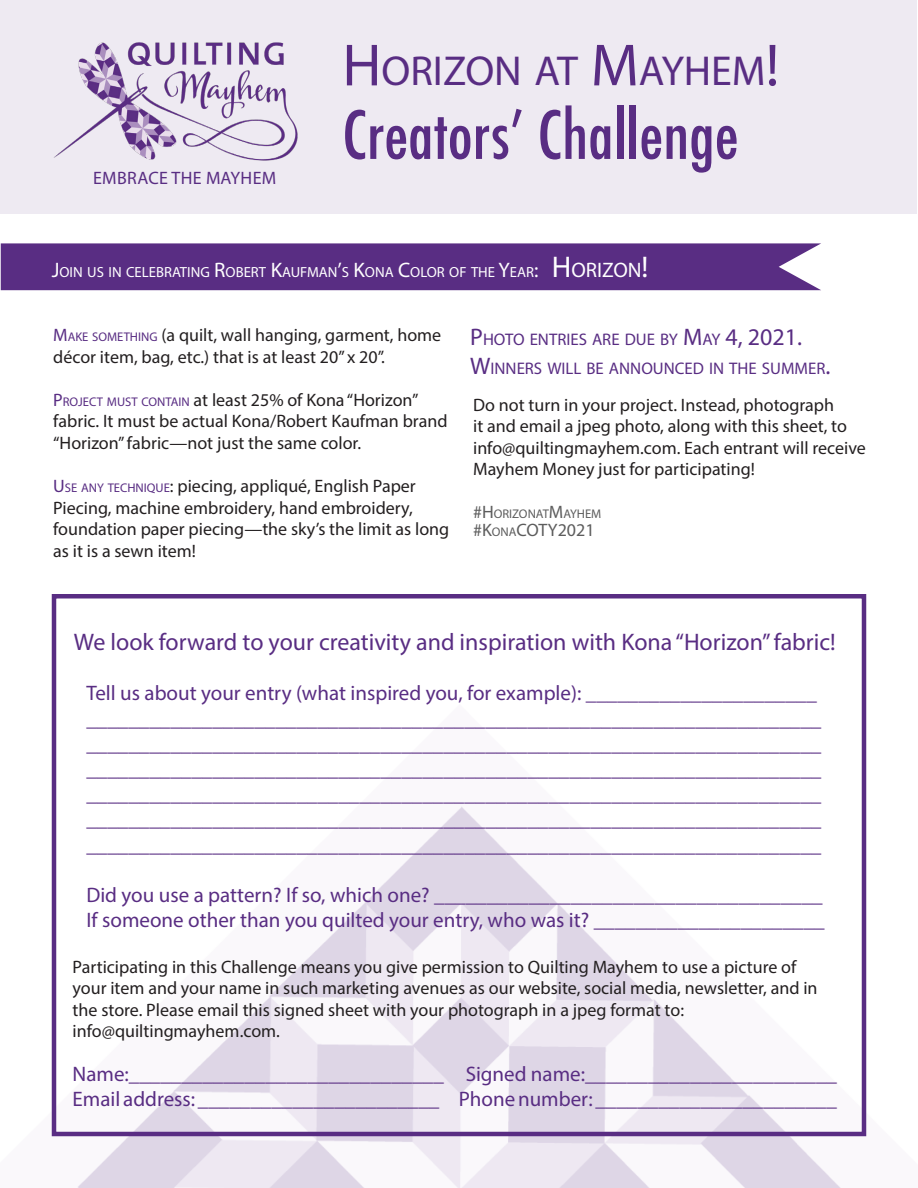
<style>
.page{position:relative;width:918px;height:1188px;background:#fff}
.page>*{position:absolute;margin:0;border:0;box-sizing:border-box;transform-origin:0 0}
.t1{font:500 condensed 64.5px "Futura";color:#592d83}
.t2{font:42px "Myriad Pro";color:#592d83}
.t3{font:24px "Myriad Pro";color:#592d83}
.t4{font:21px "Myriad Pro";color:#592d83}
.t5{font:18px/21.6px "Myriad Pro";color:#231f20}
.t6{font:18px "Myriad Pro";letter-spacing:.02em;color:#592d83}
.t7{font:18px "Myriad Pro";color:#5d5d5d}
.t8{font:16.8px "Myriad Pro";color:#592d83}
.t9{font:14.7px "Myriad Pro";color:#fff}
.t10{font:12.6px "Myriad Pro";color:#5d5d5d}
.s1{font-size:60px}
.s2{font-size:21px}
.s3{font-size:30px}
.s4{color:#592d83}
.s5{font-size:12.6px;color:#592d83}
.s6{font-size:24px}
.s7{font-size:18px}
.s8{font-size:12.6px}
</style>
<div class="page">
<img style="left:51px;top:705px;width:816px;height:483px">
<div style="left:52px;top:594px;width:814px;height:542px;border:4px solid #592d83"></div>
<div style="left:1px;top:1px;width:916px;height:213px;background:#eeeaf2"></div>
<img style="left:54px;top:42px;width:244px;height:119px">
<div style="left:1px;top:243px;width:820px;height:47px;background:#592d83"></div>
<p class="t6" style="left:93px;top:167px;width:185px">EMBRACE THE MAYHEM</p>
<p class="t2" style="left:342px;top:45px;width:439px"><span class="s1">H</span>ORIZON AT <span class="s1">M</span>AYHEM<span class="s1">!</span></p>
<p class="t1" style="left:342px;top:94px;width:398px">Creators’ Challenge</p>
<p class="t9" style="left:52px;top:263px;width:598px"><span class="s2">J</span>OIN US IN CELEBRATING <span class="s2">R</span>OBERT <span class="s2">K</span>AUFMAN<span class="s2">’</span>S <span class="s2">K</span>ONA <span class="s2">C</span>OLOR OF THE <span class="s2">Y</span>EAR<span class="s2">:</span> <span class="s3">H</span><span class="s2">ORIZON</span><span class="s3">!</span></p>
<p class="t5" style="left:53px;top:324px;width:390px"><span class="s4">M</span><span class="s5">AKE SOMETHING</span> (a quilt, wall hanging, garment, home décor item, bag, etc.) that is at least 20” x 20”.</p>
<p class="t5" style="left:53px;top:389px;width:396px"><span class="s4">P</span><span class="s5">ROJECT MUST CONTAIN</span> at least 25% of Kona “Horizon” fabric. It must be actual Kona/Robert Kaufman brand “Horizon” fabric—not just the same color.</p>
<p class="t5" style="left:53px;top:475px;width:398px"><span class="s4">U</span> <span class="s5">SE ANY TECHNIQUE</span>: piecing, appliqué, English Paper Piecing, machine embroidery, hand embroidery, foundation paper piecing—the sky’s the limit as long as it is a sewn item!</p>
<p class="t8" style="left:470px;top:329px;width:333px"><span class="s6">P</span>HOTO ENTRIES ARE DUE BY <span class="s6">M</span>AY <span class="s6">4, 2021.</span></p>
<p class="t8" style="left:470px;top:358px;width:362px"><span class="s6">W</span>INNERS WILL BE ANNOUNCED IN THE SUMMER<span class="s6">.</span></p>
<p class="t5" style="left:473px;top:394px;width:394px">Do not turn in your project. Instead, photograph<br>it and email a jpeg photo, along with this sheet, to info@quiltingmayhem.com. Each entrant will receive Mayhem Money just for participating!</p>
<p class="t10" style="left:473px;top:506px;width:128px"><span class="s7">#H</span>ORIZONAT<span class="s7">M</span>AYHEM</p>
<p class="t7" style="left:473px;top:519px;width:55px">#K<span class="s8">ONA</span>COTY</p>
<p class="t7" style="left:558px;top:519px;width:38px">2021</p>
<p class="t3" style="left:74px;top:627px;width:763px">We look forward to your creativity and inspiration with Kona “Horizon” fabric!</p>
<p class="t4" style="left:86px;top:680px;width:732px">Tell us about your entry (what inspired you, for example): ______________________</p>
<p class="t4" style="left:86px;top:706px;width:736px">______________________________________________________________________</p>
<p class="t4" style="left:86px;top:731px;width:736px">______________________________________________________________________</p>
<p class="t4" style="left:86px;top:756px;width:736px">______________________________________________________________________</p>
<p class="t4" style="left:86px;top:781px;width:736px">______________________________________________________________________</p>
<p class="t4" style="left:86px;top:806px;width:736px">______________________________________________________________________</p>
<p class="t4" style="left:86px;top:832px;width:736px">______________________________________________________________________</p>
<p class="t4" style="left:86px;top:882px;width:738px">Did you use a pattern? If so, which one? _____________________________________</p>
<p class="t4" style="left:86px;top:907px;width:740px">If someone other than you quilted your entry, who was it? ______________________</p>
<p class="t5" style="left:73px;top:955px;width:746px">Participating in this Challenge means you give permission to Quilting Mayhem to use a picture of your item and your name in such marketing avenues as our website, social media, newsletter, and in the store. Please email this signed sheet with your photograph in a jpeg format to:</p>
<p class="t5" style="left:73px;top:1020px;width:209px">info@quiltingmayhem.com.</p>
<p class="t4" style="left:73px;top:1061px;width:766px">Name:______________________________ Signed name:________________________</p>
<p class="t4" style="left:73px;top:1086px;width:766px">Email address: _______________________ Phone number: _______________________</p>
</div>
